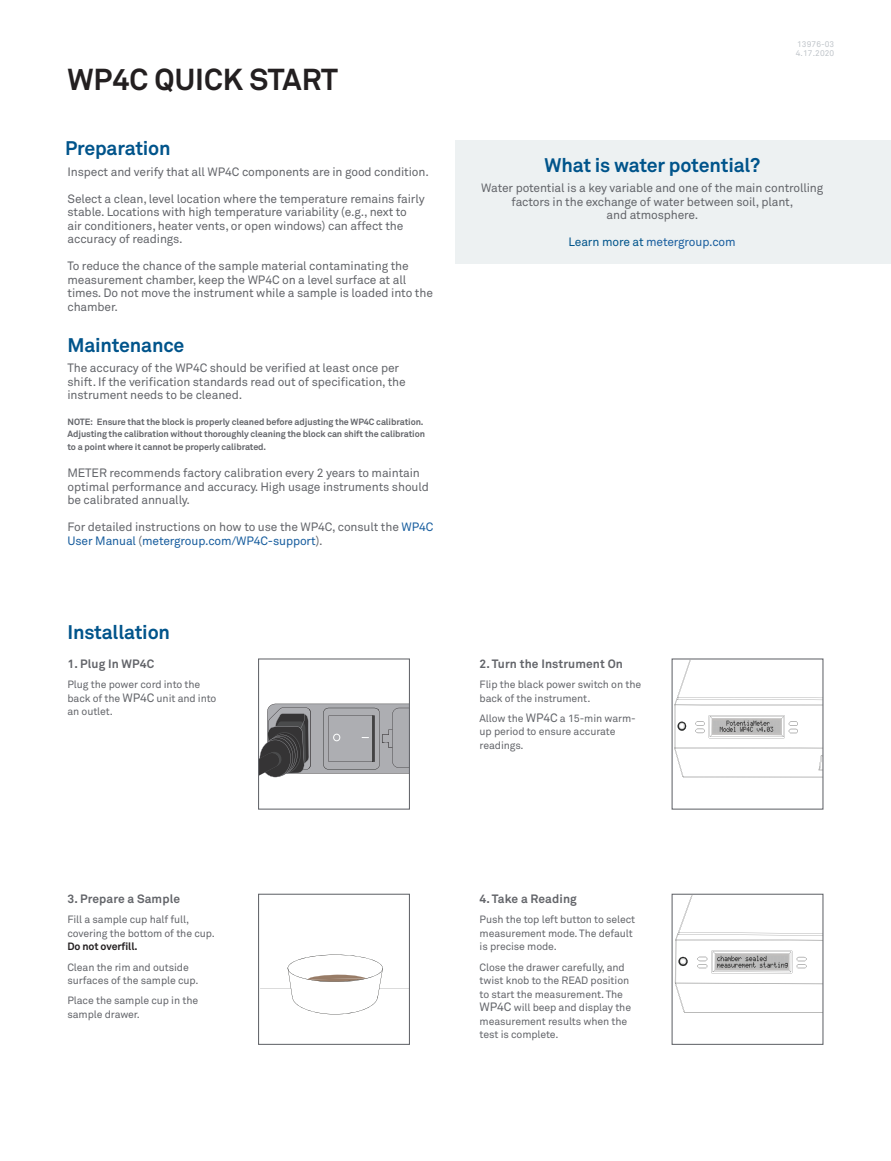
<style>
.page{position:relative;width:891px;height:1161px;background:#fff}
.page>*{position:absolute;margin:0;border:0;box-sizing:border-box;transform-origin:0 0}
.QS_Second_Page_Title{font:700 30px "Akkurat Pro";color:#231f20}
.QS_First_Level_Blue{font:700 19.5px "Akkurat Pro";letter-spacing:-.01em;color:#00548b}
.QS_Blue_Heading_Cent{font:700 19.5px "Akkurat Pro";letter-spacing:-.01em;color:#00548b}
.QS_Blue_Heading{font:700 19.5px "Akkurat Pro";letter-spacing:-.01em;color:#00548b}
.QS_Body_Text{font:12px/13.5px "Akkurat Pro";letter-spacing:-.01em;color:#63656a}
.QS_Numbered_Steps_Ti{font:700 12px "Akkurat Pro";letter-spacing:.01em;color:#63656a}
.QS_Body_Text_Centere{font:12px "Akkurat Pro";letter-spacing:-.01em;color:#175d9e}
.QS_Numbered_Steps_Te{font:10.5px/13.5px "Akkurat Pro";letter-spacing:-.01em;color:#63656a}
.QS_Body_Text-2{font:700 9px/12px "Akkurat Pro";letter-spacing:-.01em;color:#63656a}
.QS_Product_Number{font:8.25px "Akkurat Pro";letter-spacing:.01em;color:#c0c5ca}
.s1{color:#175d9e}
.s2{font-size:12px}
.s3{color:#00548b}
.s4{font-weight:700;color:#231f20}
</style>
<div class="page">
<div style="left:455px;top:140px;width:436px;height:124px;background:#edf1f2"></div>
<svg style="left:260px;top:704px;width:148px;height:74px;background:#959699"></svg>
<hr style="left:373px;top:716px;width:2px;height:46px;background:#3b3a3b">
<hr style="left:373px;top:716px;width:1px;height:46px;background:#464748">
<div style="left:258px;top:658px;width:152px;height:152px;border:1px solid #63656a"></div>
<svg style="left:674px;top:660px;width:148px;height:117px"></svg>
<img style="left:712px;top:718px;width:70px;height:17px">
<div style="left:672px;top:658px;width:152px;height:152px;border:1px solid #63656a"></div>
<svg style="left:675px;top:896px;width:147px;height:117px"></svg>
<img style="left:715px;top:954px;width:74px;height:16px">
<div style="left:672px;top:894px;width:152px;height:151px;border:1px solid #63656a"></div>
<svg style="left:292px;top:997px;width:86px;height:17px"></svg>
<svg style="left:260px;top:955px;width:148px;height:34px"></svg>
<div style="left:258px;top:894px;width:152px;height:151px;border:1px solid #63656a"></div>
<p class="QS_Second_Page_Title" style="left:68px;top:61px;width:272px">WP4C QUICK START</p>
<p class="QS_First_Level_Blue" style="left:65px;top:137px;width:107px">Preparation</p>
<p class="QS_Body_Text" style="left:68px;top:165px;width:363px">Inspect and verify that all WP4C components are in good condition.</p>
<p class="QS_Body_Text" style="left:68px;top:192px;width:359px">Select a clean, level location where the temperature remains fairly stable. Locations with high temperature variability (e.g., next to<br>air conditioners, heater vents, or open windows) can affect the accuracy of readings.</p>
<p class="QS_Body_Text" style="left:68px;top:259px;width:367px">To reduce the chance of the sample material contaminating the measurement chamber, keep the WP4C on a level surface at all times. Do not move the instrument while a sample is loaded into the chamber.</p>
<p class="QS_Blue_Heading" style="left:68px;top:333px;width:118px">Maintenance</p>
<p class="QS_Body_Text" style="left:68px;top:361px;width:340px">The accuracy of the WP4C should be verified at least once per shift. If the verification standards read out of specification, the instrument needs to be cleaned.</p>
<p class="QS_Body_Text-2" style="left:68px;top:416px;width:359px">NOTE: Ensure that the block is properly cleaned before adjusting the WP4C calibration.<br>Adjusting the calibration without thoroughly cleaning the block can shift the calibration</p>
<p class="QS_Body_Text-2" style="left:68px;top:441px;width:200px">to a point where it cannot be properly calibrated.</p>
<p class="QS_Body_Text" style="left:68px;top:466px;width:363px">METER recommends factory calibration every 2 years to maintain optimal performance and accuracy. High usage instruments should be calibrated annually.</p>
<p class="QS_Body_Text" style="left:68px;top:520px;width:367px">For detailed instructions on how to use the WP4C, consult the <span class="s1">WP4C<br>User Manual</span> (<span class="s1">metergroup.com/WP4C-support</span>).</p>
<p class="QS_First_Level_Blue" style="left:68px;top:620px;width:104px">Installation</p>
<p class="QS_Numbered_Steps_Ti" style="left:68px;top:656px;width:88px">1. Plug In WP4C</p>
<p class="QS_Numbered_Steps_Te" style="left:68px;top:678px;width:150px">Plug the power cord into the back of the <span class="s2">WP4C</span> unit and into an outlet.</p>
<p class="QS_Product_Number" style="left:797px;top:40px;width:39px">13976-03</p>
<p class="QS_Product_Number" style="left:796px;top:49px;width:40px">4.17.2020</p>
<p class="QS_Blue_Heading_Cent" style="left:545px;top:153px;width:217px">What is water potential?</p>
<p class="QS_Body_Text" style="left:481px;top:181px;width:344px;text-align:center">Water potential is a key variable and one of the main controlling factors in the exchange of water between soil, plant,<br>and atmosphere.</p>
<p class="QS_Body_Text_Centere" style="left:569px;top:235px;width:169px"><span class="s3">Learn more at</span> metergroup.com</p>
<p class="QS_Numbered_Steps_Ti" style="left:480px;top:656px;width:145px">2. Turn the Instrument On</p>
<p class="QS_Numbered_Steps_Te" style="left:480px;top:678px;width:163px">Flip the black power switch on the back of the instrument.</p>
<p class="QS_Numbered_Steps_Te" style="left:480px;top:711px;width:158px">Allow the <span class="s2">WP4C</span> a 15-min warm&shy;up period to ensure accurate readings.</p>
<p class="QS_Numbered_Steps_Ti" style="left:67px;top:891px;width:114px">3. Prepare a Sample</p>
<p class="QS_Numbered_Steps_Te" style="left:67px;top:913px;width:149px">Fill a sample cup half full, covering the bottom of the cup.<br><span class="s4">Do not overfill.</span></p>
<p class="QS_Numbered_Steps_Te" style="left:67px;top:960px;width:133px">Clean the rim and outside surfaces of the sample cup.</p>
<p class="QS_Numbered_Steps_Te" style="left:67px;top:994px;width:132px">Place the sample cup in the sample drawer.</p>
<p class="QS_Numbered_Steps_Ti" style="left:480px;top:891px;width:99px">4. Take a Reading</p>
<p class="QS_Numbered_Steps_Te" style="left:480px;top:913px;width:157px">Push the top left button to select measurement mode. The default is precise mode.</p>
<p class="QS_Numbered_Steps_Te" style="left:480px;top:960px;width:153px">Close the drawer carefully, and twist knob to the READ position to start the measurement. The<br><span class="s2">WP4C</span> will beep and display the measurement results when the test is complete.</p>
</div>
